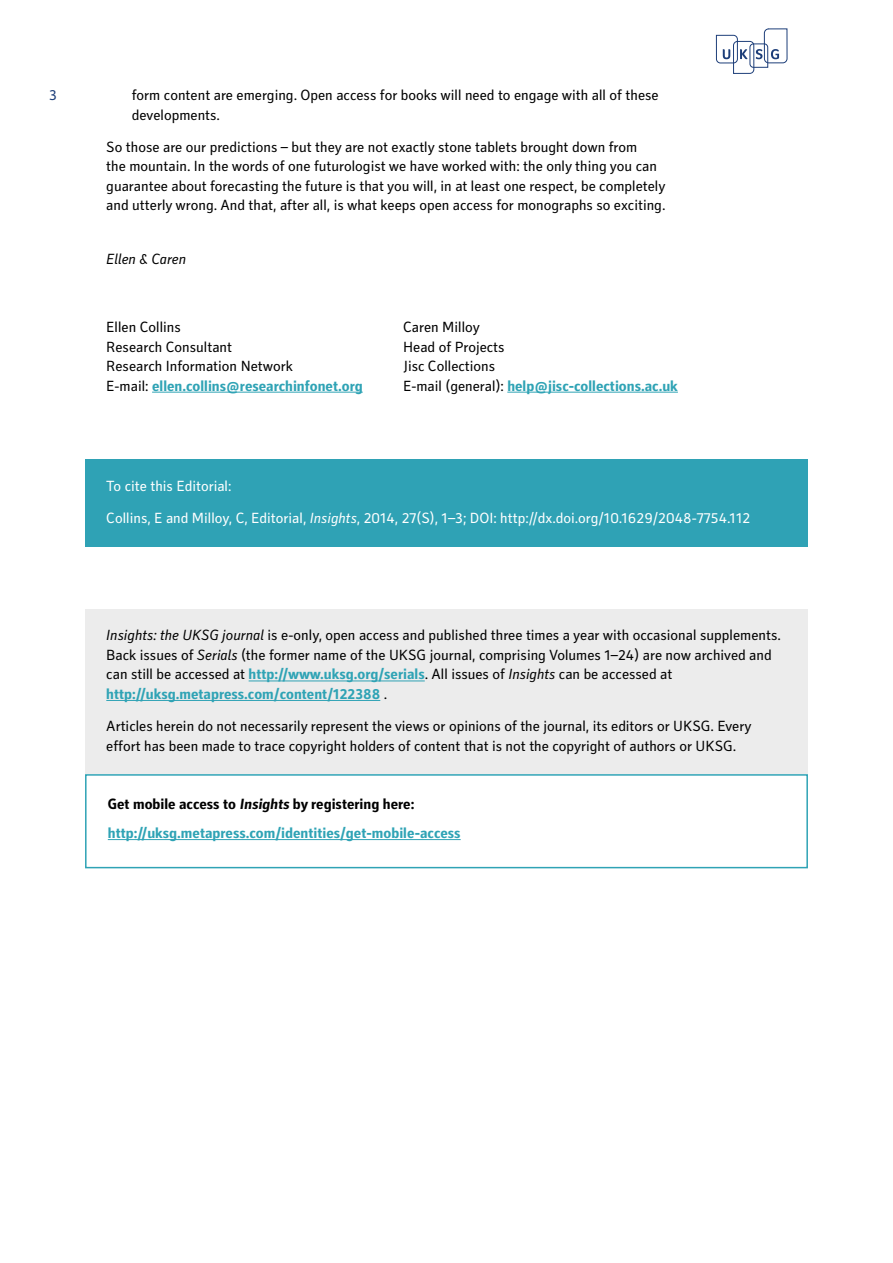
<style>
.page{position:relative;width:893px;height:1263px;background:#fff}
.page>*{position:absolute;margin:0;border:0;box-sizing:border-box;transform-origin:0 0}
.t1{font:15px/19.5px "Secca Std";color:#000}
.t2{font:15px/32.2px "Secca Std";color:#fff}
.t3{font:700 15px "Secca Std";color:#2fa3b5}
.t4{font:700 15px "Secca Std";color:#000}
.t5{font:italic 15px "Secca Std";color:#000}
.t6{font:15px "Secca Std";color:#1d3f7a}
.s1{font-weight:700;color:#2fa3b5}
.s2{font-style:italic}
</style>
<div class="page">
<svg style="left:716px;top:28px;width:71px;height:46px"></svg>
<hr style="left:152px;top:392px;width:211px;height:1px;background:#2fa3b5">
<hr style="left:507px;top:392px;width:171px;height:1px;background:#2fa3b5">
<hr style="left:108px;top:839px;width:353px;height:1px;background:#2fa3b5">
<div style="left:85px;top:774px;width:723px;height:94px;border:2px solid #2fa3b5"></div>
<div style="left:85px;top:608px;width:723px;height:165px;background:#ececec"></div>
<hr style="left:249px;top:680px;width:176px;height:1px;background:#2fa3b5">
<hr style="left:106px;top:700px;width:274px;height:1px;background:#2fa3b5">
<div style="left:85px;top:459px;width:723px;height:88px;background:#2fa2b5"></div>
<p class="t6" style="left:49px;top:87px;width:9px">3</p>
<p class="t1" style="left:132px;top:86px;width:528px">form content are emerging. Open access for books will need to engage with all of these developments.</p>
<p class="t1" style="left:106px;top:138px;width:561px">So those are our predictions – but they are not exactly stone tablets brought down from<br>the mountain. In the words of one futurologist we have worked with: the only thing you can guarantee about forecasting the future is that you will, in at least one respect, be completely and utterly wrong. And that, after all, is what keeps open access for monographs so exciting.</p>
<p class="t5" style="left:106px;top:250px;width:81px">Ellen &amp; Caren</p>
<p class="t1" style="left:106px;top:318px;width:258px">Ellen Collins<br>Research Consultant<br>Research Information Network<br>E-mail: <span class="s1">ellen.collins@researchinfonet.org</span></p>
<p class="t1" style="left:403px;top:318px;width:276px">Caren Milloy<br>Head of Projects<br>Jisc Collections<br>E-mail (general): <span class="s1">help@jisc-collections.ac.uk</span></p>
<p class="t2" style="left:106px;top:470px;width:645px">To cite this Editorial:<br>Collins, E and Milloy, C, Editorial, <span class="s2">Insights</span>, 2014, 27(S), 1–3; DOI: http://dx.doi.org/10.1629/2048-7754.112</p>
<p class="t1" style="left:106px;top:626px;width:676px"><span class="s2">Insights: the UKSG journal</span> is e-only, open access and published three times a year with occasional supplements.<br>Back issues of <span class="s2">Serials</span> (the former name of the UKSG journal, comprising Volumes 1–24) are now archived and can still be accessed at <span class="s1">http://www.uksg.org/serials</span>. All issues of <span class="s2">Insights</span> can be accessed at <span class="s1">http://uksg.metapress.com/content/122388</span> .</p>
<p class="t1" style="left:106px;top:717px;width:647px">Articles herein do not necessarily represent the views or opinions of the journal, its editors or UKSG. Every effort has been made to trace copyright holders of content that is not the copyright of authors or UKSG.</p>
<p class="t4" style="left:108px;top:795px;width:308px">Get mobile access to Insights by registering here:</p>
<p class="t3" style="left:108px;top:824px;width:354px">http://uksg.metapress.com/identities/get-mobile-access</p>
</div>
